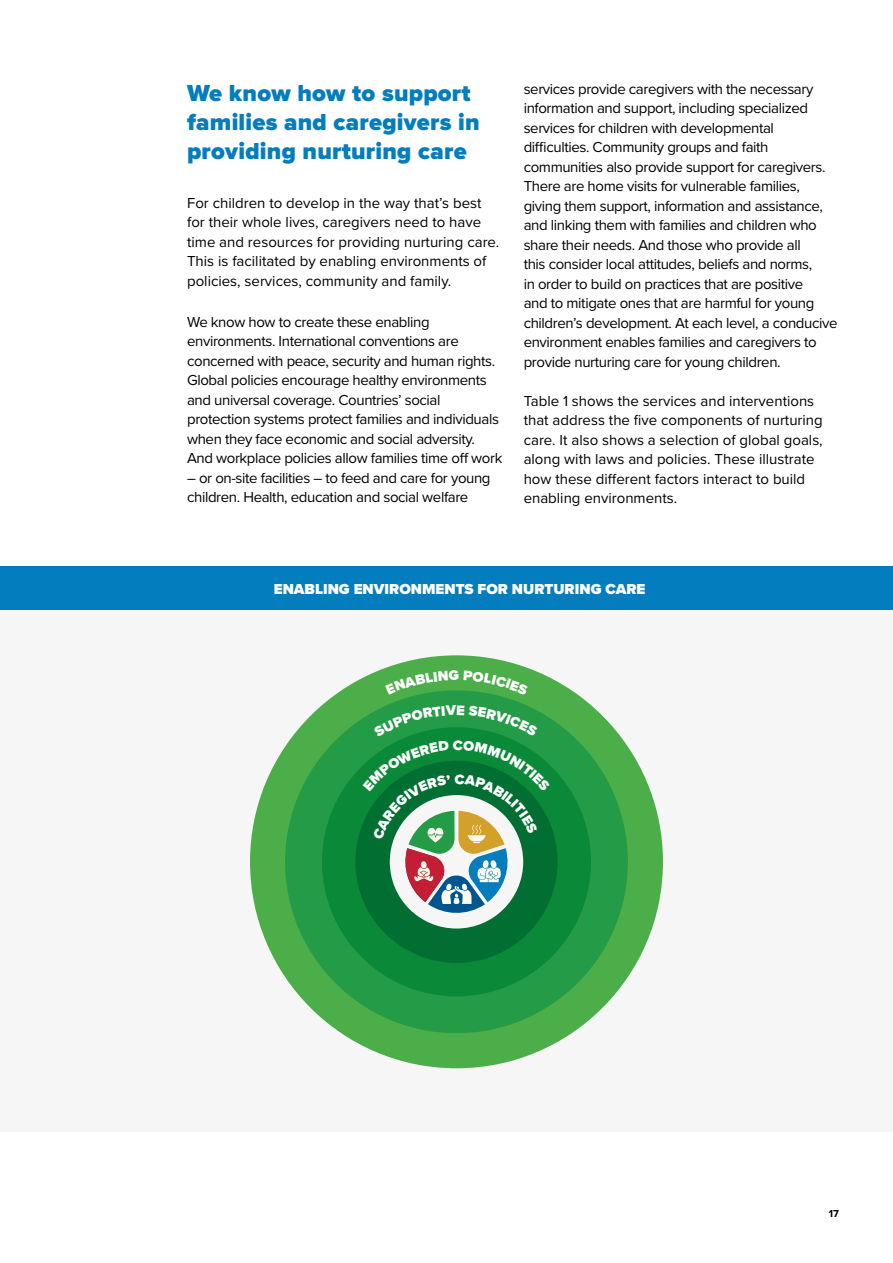
<style>
.page{position:relative;width:893px;height:1263px;background:#fff}
.page>*{position:absolute;margin:0;border:0;box-sizing:border-box;transform-origin:0 0}
.t1{font:900 24px/28.8px "Proxima Nova";letter-spacing:.01em;color:#037dbd}
.t2{font:15px/19.5px "Proxima Nova";letter-spacing:-.025em;color:#000}
.t3{font:15px/19.5px "Proxima Nova";color:#000}
.t4{font:900 15px "Proxima Nova";color:#fff}
.t5{font:700 10.5px "Proxima Nova";color:#000}
</style>
<div class="page">
<div style="left:0;top:595px;width:893px;height:537px;background:#f6f6f6"></div>
<div style="left:250px;top:655px;width:413px;height:413px;background:#4bae49;border-radius:50%"></div>
<div style="left:285px;top:690px;width:343px;height:343px;background:#249b47;border-radius:50%"></div>
<div style="left:322px;top:727px;width:269px;height:269px;background:#0a8a38;border-radius:50%"></div>
<div style="left:355px;top:761px;width:203px;height:202px;background:#016f31;border-radius:50%"></div>
<div style="left:390px;top:795px;width:133px;height:133px;background:#f6f6f6;border-radius:50%"></div>
<div style="left:0;top:566px;width:893px;height:44px;background:#037dbd"></div>
<svg style="left:417px;top:690px;width:79px;height:5px"></svg>
<svg style="left:363px;top:705px;width:188px;height:211px"></svg>
<h1 class="t1" style="left:187px;top:80px;width:294px">We know how to support families and caregivers in providing nurturing care</h1>
<p class="t3" style="left:187px;top:192px;width:314px">For children to develop in the way that’s best for their whole lives, caregivers need to have time and resources for providing nurturing care.<br>This is facilitated by enabling environments of policies, services, community and family.</p>
<p class="t2" style="left:187px;top:311px;width:317px">We know how to create these enabling environments. International conventions are concerned with peace, security and human rights.<br>Global policies encourage healthy environments and universal coverage. Countries’ social protection systems protect families and individuals when they face economic and social adversity.<br>And workplace policies allow families time off work</p>
<p class="t2" style="left:187px;top:467px;width:305px">– or on-site facilities – to feed and care for young children. Health, education and social welfare</p>
<p class="t2" style="left:524px;top:79px;width:315px">services provide caregivers with the necessary information and support, including specialized services for children with developmental difficulties. Community groups and faith communities also provide support for caregivers.<br>There are home visits for vulnerable families, giving them support, information and assistance, and linking them with families and children who share their needs. And those who provide all<br>this consider local attitudes, beliefs and norms,<br>in order to build on practices that are positive<br>and to mitigate ones that are harmful for young children’s development. At each level, a conducive environment enables families and caregivers to provide nurturing care for young children.</p>
<p class="t3" style="left:524px;top:390px;width:301px">Table 1 shows the services and interventions that address the five components of nurturing care. It also shows a selection of global goals, along with laws and policies. These illustrate how these different factors interact to build enabling environments.</p>
<p class="t4" style="left:274px;top:580px;width:373px">ENABLING ENVIRONMENTS FOR NURTURING CARE</p>
<p class="t5" style="left:829px;top:1206px;width:12px">17</p>
</div>
